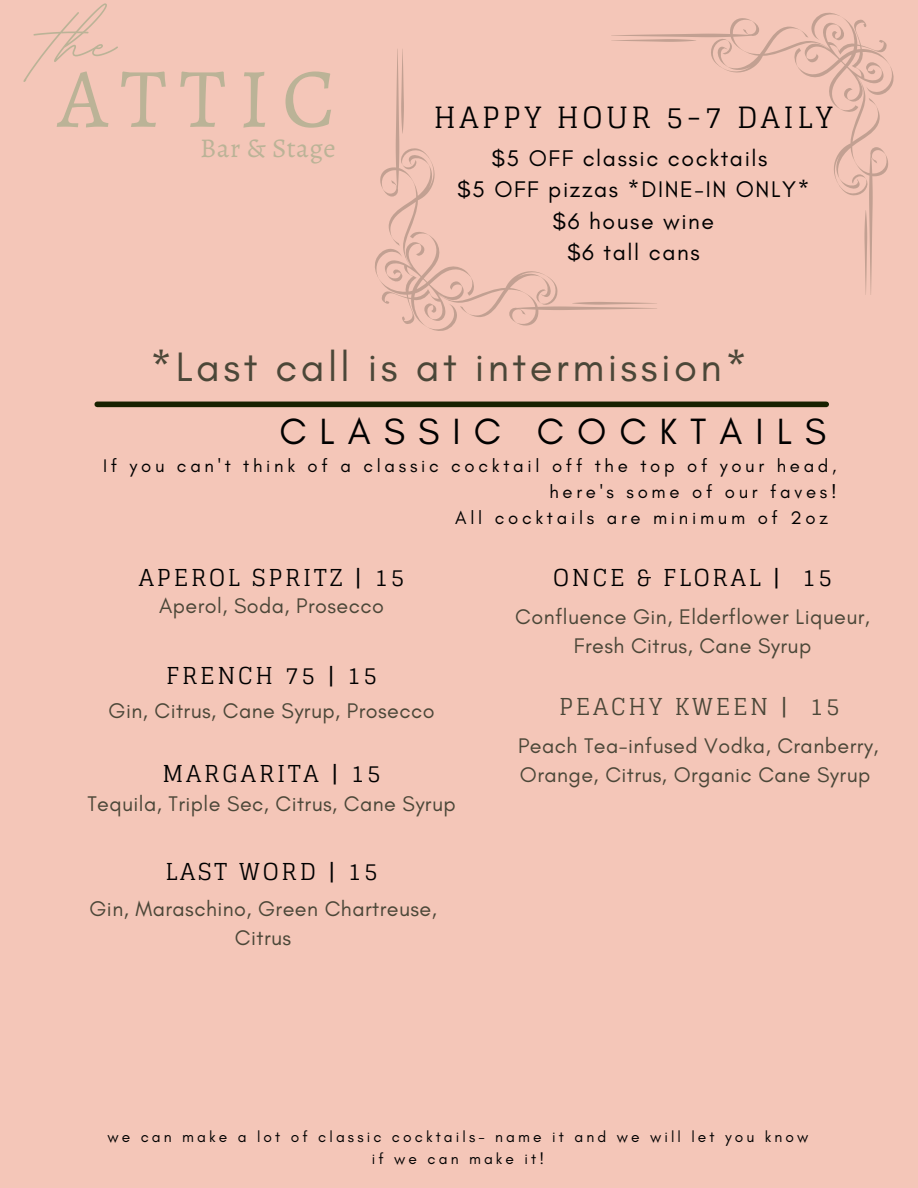
<style>
.page{position:relative;width:918px;height:1188px;background:#f4c6b8}
.page>*{position:absolute;margin:0;border:0;box-sizing:border-box;transform-origin:0 0}
.t1{font:700 102.6px "BD Script";color:#bbb397}
.t2{font:85.05px "Alegreya";letter-spacing:.15em;color:#bbb397}
.t3{font:41.85px "Glacial Indifference";letter-spacing:.08em;color:#4b4738}
.t4{font:37.2px "Glacial Indifference";letter-spacing:.35em;color:#000}
.t5{font:29.4px "Glegoo";letter-spacing:.12em;color:#000}
.t6{font:27.15px "Alegreya";letter-spacing:.015em;color:#bbb397}
.t7{font:23.4px "Glegoo";letter-spacing:.12em;color:#000}
.t8{font:23.4px "Glegoo";letter-spacing:.12em;color:#4b4738}
.t9{font:23.1px/31.5px "Glacial Indifference";letter-spacing:.07em;color:#000;text-align:center}
.t10{font:21.6px/29.2px "Glacial Indifference";letter-spacing:.02em;color:#4b4738;text-align:center}
.t11{font:18.6px "Glacial Indifference";letter-spacing:.2em;color:#000}
.t12{font:15.6px/21.3px "Glacial Indifference";letter-spacing:.2em;color:#000;text-align:center}
</style>
<div class="page">
<div style="left:97px;top:402px;width:729px;height:5px;background:#172100"></div>
<svg style="left:611px;top:13px;width:283px;height:282px"></svg>
<svg style="left:611px;top:39px;width:85px;height:3px"></svg>
<svg style="left:864px;top:210px;width:3px;height:85px"></svg>
<svg style="left:375px;top:49px;width:282px;height:282px"></svg>
<svg style="left:572px;top:302px;width:85px;height:3px"></svg>
<svg style="left:401px;top:49px;width:3px;height:85px"></svg>
<h1 class="t1" style="left:46px;top:-25px;width:70px">the</h1>
<h2 class="t2" style="left:58px;top:40px;width:279px">ATTIC</h2>
<p class="t6" style="left:200px;top:130px;width:137px">Bar &amp; Stage</p>
<h3 class="t5" style="left:434px;top:101px;width:401px">HAPPY HOUR 5-7 DAILY</h3>
<p class="t9" style="left:457px;top:142px;width:354px">$5 OFF classic cocktails<br>$5 OFF pizzas *DINE-IN ONLY* $6 house wine<br>$6 tall cans</p>
<h3 class="t3" style="left:150px;top:342px;width:599px">*Last call is at intermission*</h3>
<h3 class="t4" style="left:280px;top:409px;width:548px">CLASSIC COCKTAILS</h3>
<p class="t11" style="left:103px;top:455px;width:735px">If you can't think of a classic cocktail off the top of your head,</p>
<p class="t11" style="left:549px;top:480px;width:289px">here's some of our faves!</p>
<p class="t11" style="left:455px;top:506px;width:374px">All cocktails are minimum of 2oz</p>
<p class="t7" style="left:139px;top:564px;width:267px">APEROL SPRITZ | 15</p>
<p class="t10" style="left:159px;top:591px;width:226px">Aperol, Soda, Prosecco</p>
<p class="t7" style="left:166px;top:662px;width:212px">FRENCH 75 | 15</p>
<p class="t10" style="left:109px;top:696px;width:327px">Gin, Citrus, Cane Syrup, Prosecco</p>
<p class="t7" style="left:163px;top:760px;width:220px">MARGARITA | 15</p>
<p class="t10" style="left:87px;top:789px;width:370px">Tequila, Triple Sec, Citrus, Cane Syrup</p>
<p class="t7" style="left:165px;top:858px;width:214px">LAST WORD | 15</p>
<p class="t10" style="left:89px;top:894px;width:349px">Gin, Maraschino, Green Chartreuse,<br>Citrus</p>
<p class="t7" style="left:553px;top:564px;width:280px">ONCE &amp; FLORAL | 15</p>
<p class="t10" style="left:515px;top:602px;width:356px">Confluence Gin, Elderflower Liqueur,<br>Fresh Citrus, Cane Syrup</p>
<p class="t8" style="left:559px;top:693px;width:282px">PEACHY KWEEN | 15</p>
<p class="t10" style="left:518px;top:731px;width:362px;text-align:left">Peach Tea-infused Vodka, Cranberry,<br>Orange, Citrus, Organic Cane Syrup</p>
<p class="t12" style="left:107px;top:1126px;width:703px">we can make a lot of classic cocktails- name it and we will let you know if we can make it!</p>
</div>
